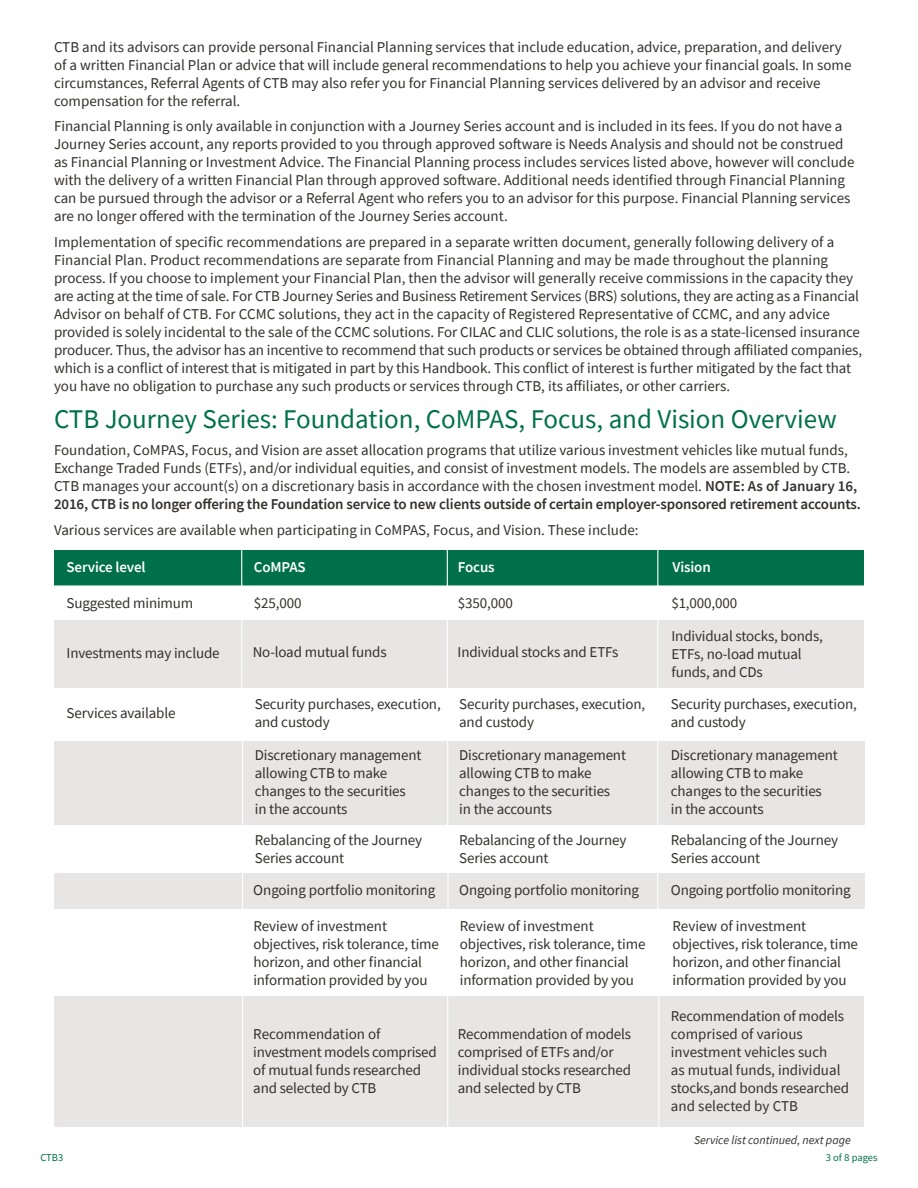
<style>
.page{position:relative;width:918px;height:1188px;background:#fff}
.page>*{position:absolute;margin:0;border:0;box-sizing:border-box;transform-origin:0 0}
.t1{font:27px "Source Sans Pro";color:#00704a}
.t2{font:15px/18px "Source Sans Pro";letter-spacing:-.005em;color:#34302b}
.t3{font:600 15px "Source Sans Pro";letter-spacing:-.01em;color:#fff}
.t4{font:italic 12px "Source Sans Pro";color:#34302b}
.t5{font:10.5px "Source Sans Pro";color:#00704a}
.s1{font-weight:600}
</style>
<div class="page">
<div style="left:54px;top:741px;width:811px;height:83px;background:#e7e6e4"></div>
<div style="left:54px;top:873px;width:811px;height:36px;background:#e7e6e4"></div>
<div style="left:54px;top:997px;width:810px;height:130px;background:#e7e6e4"></div>
<hr style="left:242px;top:739px;width:1px;height:85px;background:#fff">
<hr style="left:447px;top:739px;width:1px;height:88px;background:#fff">
<hr style="left:242px;top:870px;width:1px;height:41px;background:#fff">
<hr style="left:447px;top:870px;width:2px;height:41px;background:#fff">
<hr style="left:657px;top:870px;width:1px;height:41px;background:#fff">
<hr style="left:242px;top:994px;width:1px;height:133px;background:#fff">
<hr style="left:447px;top:994px;width:1px;height:138px;background:#fff">
<hr style="left:658px;top:994px;width:1px;height:133px;background:#fff">
<div style="left:54px;top:551px;width:810px;height:35px;background:#00704a"></div>
<div style="left:54px;top:620px;width:810px;height:68px;background:#e7e6e4"></div>
<hr style="left:241px;top:547px;width:1px;height:41px;background:#fff">
<hr style="left:447px;top:547px;width:1px;height:41px;background:#fff">
<hr style="left:657px;top:547px;width:1px;height:41px;background:#fff">
<hr style="left:447px;top:586px;width:1px;height:102px;background:#fff">
<hr style="left:657px;top:585px;width:1px;height:243px;background:#fff">
<hr style="left:241px;top:585px;width:1px;height:102px;background:#fff">
<hr style="left:54px;top:585px;width:810px;height:2px;background:#fff">
<p class="t2" style="left:54px;top:38px;width:799px">CTB and its advisors can provide personal Financial Planning services that include education, advice, preparation, and delivery of a written Financial Plan or advice that will include general recommendations to help you achieve your financial goals. In some circumstances, Referral Agents of CTB may also refer you for Financial Planning services delivered by an advisor and receive compensation for the referral.</p>
<p class="t2" style="left:54px;top:117px;width:802px">Financial Planning is only available in conjunction with a Journey Series account and is included in its fees. If you do not have a Journey Series account, any reports provided to you through approved software is Needs Analysis and should not be construed as Financial Planning or Investment Advice. The Financial Planning process includes services listed above, however will conclude with the delivery of a written Financial Plan through approved software. Additional needs identified through Financial Planning can be pursued through the advisor or a Referral Agent who refers you to an advisor for this purpose. Financial Planning services are no longer offered with the termination of the Journey Series account.</p>
<p class="t2" style="left:54px;top:233px;width:810px">Implementation of specific recommendations are prepared in a separate written document, generally following delivery of a Financial Plan. Product recommendations are separate from Financial Planning and may be made throughout the planning process. If you choose to implement your Financial Plan, then the advisor will generally receive commissions in the capacity they are acting at the time of sale. For CTB Journey Series and Business Retirement Services (BRS) solutions, they are acting as a Financial Advisor on behalf of CTB. For CCMC solutions, they act in the capacity of Registered Representative of CCMC, and any advice provided is solely incidental to the sale of the CCMC solutions. For CILAC and CLIC solutions, the role is as a state-licensed insurance producer. Thus, the advisor has an incentive to recommend that such products or services be obtained through affiliated companies, which is a conflict of interest that is mitigated in part by this Handbook. This conflict of interest is further mitigated by the fact that you have no obligation to purchase any such products or services through CTB, its affiliates, or other carriers.</p>
<h1 class="t1" style="left:54px;top:402px;width:784px">CTB Journey Series: Foundation, CoMPAS, Focus, and Vision Overview</h1>
<p class="t2" style="left:54px;top:441px;width:809px">Foundation, CoMPAS, Focus, and Vision are asset allocation programs that utilize various investment vehicles like mutual funds, Exchange Traded Funds (ETFs), and/or individual equities, and consist of investment models. The models are assembled by CTB.<br>CTB manages your account(s) on a discretionary basis in accordance with the chosen investment model. <span class="s1">NOTE: As of January 16, 2016, CTB is no longer offering the Foundation service to new clients outside of certain employer-sponsored retirement accounts.</span></p>
<p class="t2" style="left:54px;top:521px;width:586px">Various services are available when participating in CoMPAS, Focus, and Vision. These include:</p>
<p class="t3" style="left:67px;top:557px;width:81px">Service level</p>
<p class="t3" style="left:254px;top:557px;width:53px">CoMPAS</p>
<p class="t3" style="left:458px;top:557px;width:38px">Focus</p>
<p class="t3" style="left:673px;top:557px;width:40px">Vision</p>
<p class="t2" style="left:67px;top:594px;width:128px">Suggested minimum</p>
<p class="t2" style="left:254px;top:594px;width:49px">$25,000</p>
<p class="t2" style="left:458px;top:594px;width:56px">$350,000</p>
<p class="t2" style="left:671px;top:594px;width:67px">$1,000,000</p>
<p class="t2" style="left:67px;top:644px;width:155px">Investments may include</p>
<p class="t2" style="left:253px;top:643px;width:135px">No-load mutual funds</p>
<p class="t2" style="left:458px;top:643px;width:162px">Individual stocks and ETFs</p>
<p class="t2" style="left:672px;top:627px;width:153px">Individual stocks, bonds,<br>ETFs, no-load mutual funds, and CDs</p>
<p class="t2" style="left:67px;top:704px;width:110px">Services available</p>
<p class="t2" style="left:255px;top:695px;width:187px">Security purchases, execution, and custody</p>
<p class="t2" style="left:459px;top:695px;width:187px">Security purchases, execution, and custody</p>
<p class="t2" style="left:671px;top:695px;width:187px">Security purchases, execution, and custody</p>
<p class="t2" style="left:255px;top:746px;width:168px">Discretionary management allowing CTB to make changes to the securities<br>in the accounts</p>
<p class="t2" style="left:459px;top:746px;width:168px">Discretionary management allowing CTB to make changes to the securities<br>in the accounts</p>
<p class="t2" style="left:671px;top:746px;width:168px">Discretionary management allowing CTB to make changes to the securities<br>in the accounts</p>
<p class="t2" style="left:255px;top:831px;width:169px">Rebalancing of the Journey<br>Series account</p>
<p class="t2" style="left:459px;top:831px;width:169px">Rebalancing of the Journey<br>Series account</p>
<p class="t2" style="left:671px;top:831px;width:169px">Rebalancing of the Journey<br>Series account</p>
<p class="t2" style="left:253px;top:881px;width:183px">Ongoing portfolio monitoring</p>
<p class="t2" style="left:459px;top:881px;width:181px">Ongoing portfolio monitoring</p>
<p class="t2" style="left:671px;top:881px;width:181px">Ongoing portfolio monitoring</p>
<p class="t2" style="left:253px;top:917px;width:187px">Review of investment objectives, risk tolerance, time horizon, and other financial information provided by you</p>
<p class="t2" style="left:460px;top:917px;width:187px">Review of investment objectives, risk tolerance, time horizon, and other financial information provided by you</p>
<p class="t2" style="left:673px;top:917px;width:187px">Review of investment objectives, risk tolerance, time horizon, and other financial information provided by you</p>
<p class="t2" style="left:253px;top:1024px;width:185px">Recommendation of investment models comprised of mutual funds researched and selected by CTB</p>
<p class="t2" style="left:458px;top:1024px;width:175px">Recommendation of models comprised of ETFs and/or individual stocks researched and selected by CTB</p>
<p class="t2" style="left:671px;top:1007px;width:180px">Recommendation of models comprised of various investment vehicles such<br>as mutual funds, individual stocks,and bonds researched and selected by CTB</p>
<p class="t4" style="left:694px;top:1132px;width:158px">Service list continued, next page</p>
<p class="t5" style="left:40px;top:1151px;width:24px">CTB3</p>
<p class="t5" style="left:826px;top:1151px;width:53px">3 of 8 pages</p>
</div>
